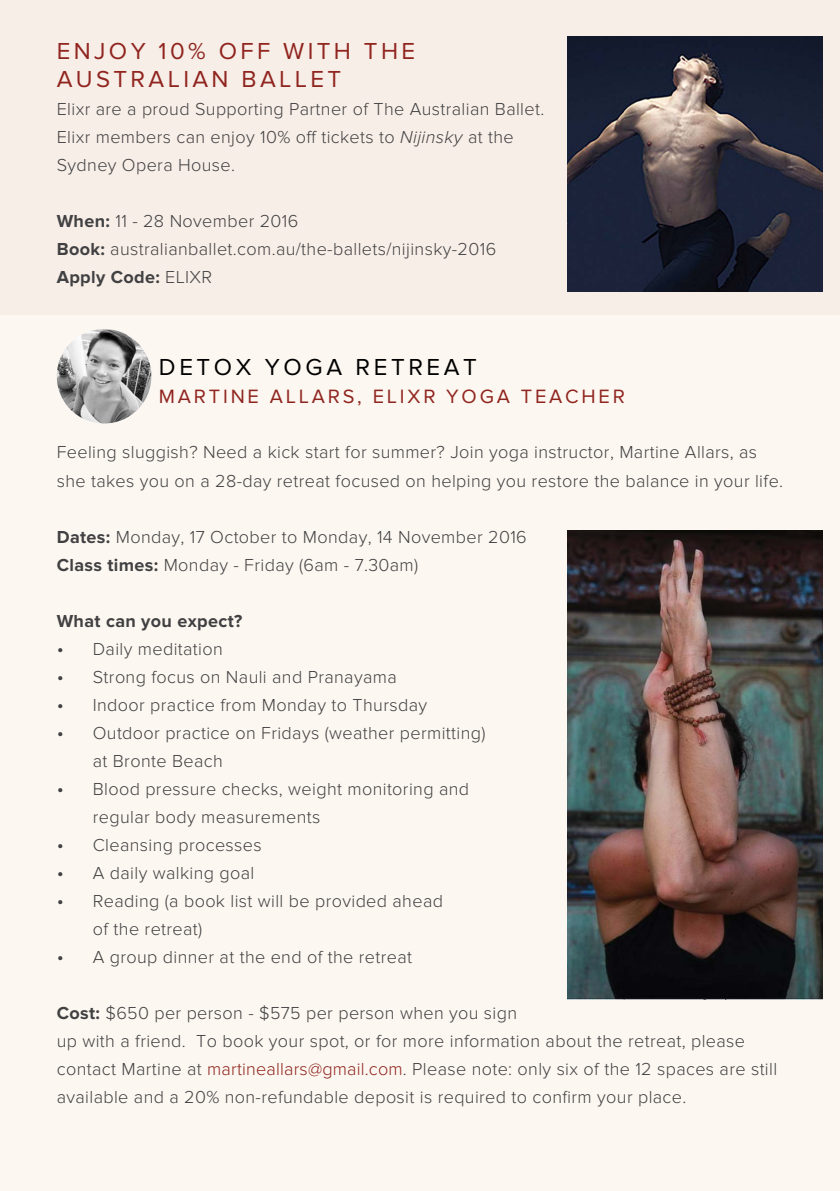
<style>
.page{position:relative;width:840px;height:1191px;background:#fff}
.page>*{position:absolute;margin:0;border:0;box-sizing:border-box;transform-origin:0 0}
.t1{font:24px/28px "Proxima Nova";letter-spacing:.14em;color:#90241f}
.t2{font:24px "Proxima Nova";letter-spacing:.15em;color:#000}
.t3{font:20px "Proxima Nova";letter-spacing:.14em;color:#90241f}
.t4{font:300 18px/28px "Proxima Nova";letter-spacing:.02em;color:#414042}
.t5{font:700 18px "Proxima Nova";letter-spacing:.02em;color:#414042}
.s1{font-style:italic}
.s2{font-weight:700}
.s3{font-size:20px}
.s4{color:#90241f}
</style>
<div class="page">
<div style="left:0;top:0;width:839px;height:1191px;background:#fcf7f0"></div>
<img style="left:57px;top:329px;width:94px;height:94px;border-radius:47px">
<div style="left:0;top:0;width:839px;height:315px;background:#f7eee7"></div>
<img style="left:567px;top:36px;width:255px;height:255px">
<img style="left:567px;top:530px;width:255px;height:469px">
<h1 class="t1" style="left:57px;top:37px;width:360px">ENJOY 10% OFF WITH THE<br>AUSTRALIAN BALLET</h1>
<p class="t4" style="left:57px;top:95px;width:489px">Elixr are a proud Supporting Partner of The Australian Ballet.<br>Elixr members can enjoy 10% off tickets to <span class="s1">Nijinsky</span> at the<br>Sydney Opera House.</p>
<p class="t4" style="left:57px;top:207px;width:440px"><span class="s2">When:</span> 11 - 28 November 2016<br><span class="s2">Book:</span> australianballet.com.au/the-ballets/nijinsky-2016<br><span class="s2">Apply Code:</span> ELIXR</p>
<h1 class="t2" style="left:159px;top:353px;width:319px">DETOX YOGA RETREAT</h1>
<p class="t3" style="left:159px;top:385px;width:467px">MARTINE ALLARS, ELIXR YOGA TEACHER</p>
<p class="t4" style="left:57px;top:439px;width:727px">Feeling sluggish? Need a kick start for summer? Join yoga instructor, Martine Allars, as she takes you on a 28-day retreat focused on helping you restore the balance in your life.</p>
<p class="t4" style="left:57px;top:523px;width:471px"><span class="s2">Dates:</span> Monday, 17 October to Monday, 14 November 2016<br><span class="s2">Class times:</span> Monday - Friday (6am - 7.30am)</p>
<p class="t5" style="left:57px;top:610px;width:187px">What can you expect?</p>
<p class="t4" style="left:57px;top:635px;width:167px"><span class="s3">•</span> Daily meditation</p>
<p class="t4" style="left:57px;top:663px;width:341px"><span class="s3">•</span> Strong focus on Nauli and Pranayama</p>
<p class="t4" style="left:57px;top:691px;width:371px"><span class="s3">•</span> Indoor practice from Monday to Thursday</p>
<p class="t4" style="left:93px;top:719px;width:394px;text-indent:-36px"><span class="s3">•</span> Outdoor practice on Fridays (weather permitting) at Bronte Beach</p>
<p class="t4" style="left:93px;top:775px;width:377px;text-indent:-36px"><span class="s3">•</span> Blood pressure checks, weight monitoring and regular body measurements</p>
<p class="t4" style="left:57px;top:831px;width:206px"><span class="s3">•</span> Cleansing processes</p>
<p class="t4" style="left:57px;top:859px;width:199px"><span class="s3">•</span> A daily walking goal</p>
<p class="t4" style="left:93px;top:887px;width:351px;text-indent:-36px"><span class="s3">•</span> Reading (a book list will be provided ahead of the retreat)</p>
<p class="t4" style="left:57px;top:943px;width:357px"><span class="s3">•</span> A group dinner at the end of the retreat</p>
<p class="t4" style="left:57px;top:999px;width:721px"><span class="s2">Cost:</span> $650 per person - $575 per person when you sign<br>up with a friend. To book your spot, or for more information about the retreat, please contact Martine at <span class="s4">martineallars@gmail.com</span>. Please note: only six of the 12 spaces are still available and a 20% non-refundable deposit is required to confirm your place.</p>
</div>
